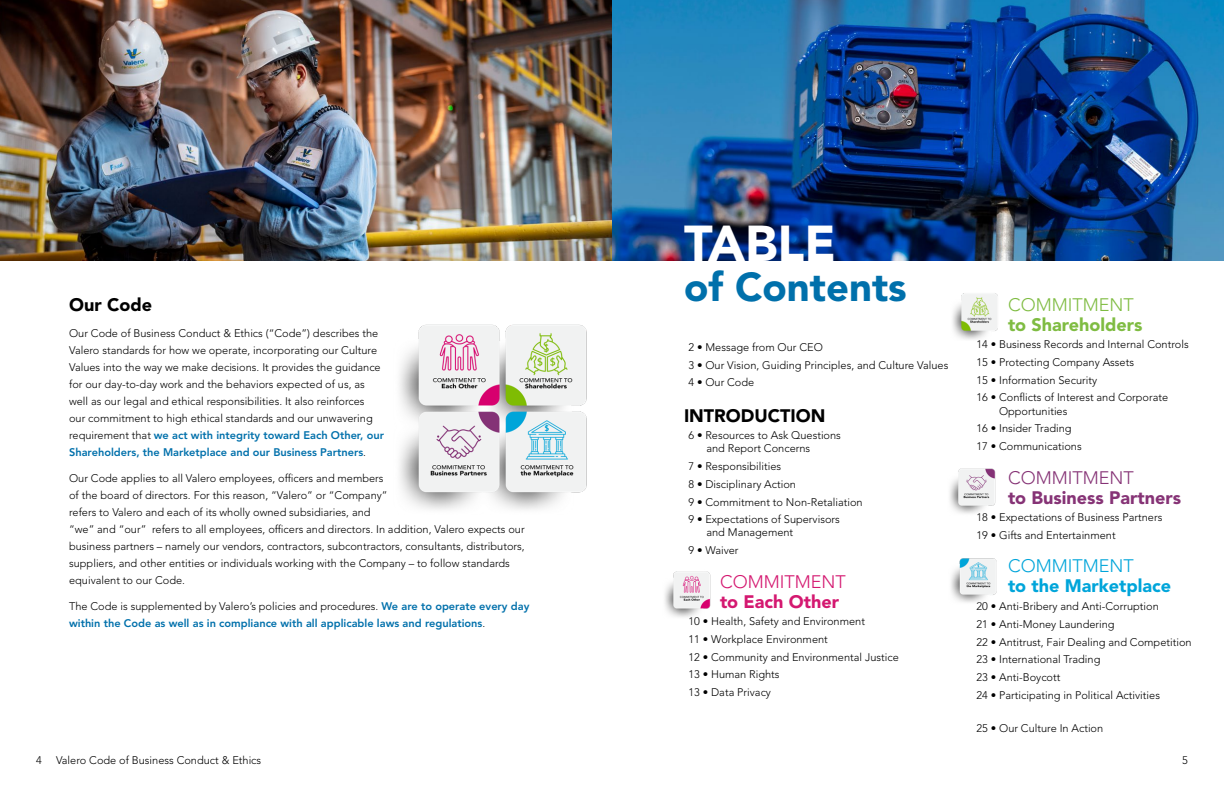
<style>
.page{position:relative;width:1224px;height:792px;background:#fff}
.page>*{position:absolute;margin:0;border:0;box-sizing:border-box;transform-origin:0 0}
.t1{font:900 50px "Avenir LT Std";color:#fff}
.t2{font:900 40px "Avenir LT Std";color:#0070ab}
.Subhead{font:900 18px/20px "Avenir LT Std";color:#863376}
.Subhead-2{font:900 18px/20px "Avenir LT Std";color:#00a5da}
.Subhead-3{font:900 18px/20px "Avenir LT Std";color:#7fbc42}
.Subhead-4{font:900 18px/20px "Avenir LT Std";color:#d41870}
.Subhead-5{font:900 18px "Avenir LT Std";color:#000}
.Main_Text{font:300 11px/17px "Avenir LT Std";color:#000}
.Main_Text-2{font:800 11px/17px "Avenir LT Std";color:#0070ab}
.s1{font-weight:800;color:#0070ab}
.s2{font-weight:300;color:#000}
.s3{font-weight:300}
</style>
<div class="page">
<img style="left:0;top:0;width:1224px;height:261px">
<img style="left:665px;top:571px;width:46px;height:46px">
<img style="left:952px;top:293px;width:46px;height:47px">
<img style="left:951px;top:558px;width:46px;height:45px">
<img style="left:950px;top:468px;width:46px;height:46px">
<img style="left:399px;top:324px;width:188px;height:186px">
<p class="Subhead-5" style="left:69px;top:293px;width:84px">Our Code</p>
<p class="Main_Text" style="left:69px;top:324px;width:316px">Our Code of Business Conduct &amp; Ethics (“Code”) describes the Valero standards for how we operate, incorporating our Culture Values into the way we make decisions. It provides the guidance for our day-to-day work and the behaviors expected of us, as well as our legal and ethical responsibilities. It also reinforces<br>our commitment to high ethical standards and our unwavering requirement that <span class="s1">we act with integrity toward Each Other, our Shareholders, the Marketplace and our Business Partners</span>.</p>
<p class="Main_Text" style="left:69px;top:469px;width:457px">Our Code applies to all Valero employees, officers and members<br>of the board of directors. For this reason, “Valero” or “Company”<br>refers to Valero and each of its wholly owned subsidiaries, and<br>“we” and “our” refers to all employees, officers and directors. In addition, Valero expects our business partners – namely our vendors, contractors, subcontractors, consultants, distributors, suppliers, and other entities or individuals working with the Company – to follow standards equivalent to our Code.</p>
<p class="Main_Text-2" style="left:69px;top:597px;width:462px"><span class="s2">The Code is supplemented by Valero’s policies and procedures.</span> We are to operate every day within the Code as well as in compliance with all applicable laws and regulations<span class="s2">.</span></p>
<p class="t1" style="left:684px;top:213px;width:153px">TABLE</p>
<p class="t2" style="left:684px;top:263px;width:224px">of Contents</p>
<p class="Main_Text" style="left:688px;top:339px;width:136px">2 • Message from Our CEO</p>
<p class="Main_Text" style="left:688px;top:356px;width:261px">3 • Our Vision, Guiding Principles, and Culture Values</p>
<p class="Main_Text" style="left:688px;top:374px;width:67px">4 • Our Code</p>
<p class="Subhead-5" style="left:684px;top:404px;width:143px">INTRODUCTION</p>
<p class="Main_Text" style="left:688px;top:427px;width:154px">6 • Resources to Ask Questions</p>
<p class="Main_Text" style="left:706px;top:440px;width:105px">and Report Concerns</p>
<p class="Main_Text" style="left:688px;top:458px;width:94px">7 • Responsibilities</p>
<p class="Main_Text" style="left:688px;top:476px;width:109px">8 • Disciplinary Action</p>
<p class="Main_Text" style="left:688px;top:493px;width:176px">9 • Commitment to Non-Retaliation</p>
<p class="Main_Text" style="left:688px;top:511px;width:153px">9 • Expectations of Supervisors</p>
<p class="Main_Text" style="left:706px;top:524px;width:88px">and Management</p>
<p class="Main_Text" style="left:688px;top:542px;width:52px">9 • Waiver</p>
<p class="Subhead-4" style="left:720px;top:571px;width:127px"><span class="s3">COMMITMENT </span>to Each Other</p>
<p class="Main_Text" style="left:688px;top:613px;width:178px">10 • Health, Safety and Environment</p>
<p class="Main_Text" style="left:688px;top:631px;width:141px">11 • Workplace Environment</p>
<p class="Main_Text" style="left:688px;top:648px;width:212px">12 • Community and Environmental Justice</p>
<p class="Main_Text" style="left:688px;top:666px;width:93px">13 • Human Rights</p>
<p class="Main_Text" style="left:688px;top:684px;width:84px">13 • Data Privacy</p>
<p class="Subhead-3" style="left:1008px;top:294px;width:136px"><span class="s3">COMMITMENT </span>to Shareholders</p>
<p class="Main_Text" style="left:976px;top:336px;width:214px">14 • Business Records and Internal Controls</p>
<p class="Main_Text" style="left:976px;top:354px;width:159px">15 • Protecting Company Assets</p>
<p class="Main_Text" style="left:976px;top:371px;width:122px">15 • Information Security</p>
<p class="Main_Text" style="left:976px;top:389px;width:193px">16 • Conflicts of Interest and Corporate</p>
<p class="Main_Text" style="left:999px;top:402px;width:70px">Opportunities</p>
<p class="Main_Text" style="left:976px;top:420px;width:97px">16 • Insider Trading</p>
<p class="Main_Text" style="left:976px;top:438px;width:107px">17 • Communications</p>
<p class="Subhead" style="left:1008px;top:467px;width:175px"><span class="s3">COMMITMENT<br></span>to Business Partners</p>
<p class="Main_Text" style="left:976px;top:509px;width:187px">18 • Expectations of Business Partners</p>
<p class="Main_Text" style="left:976px;top:527px;width:141px">19 • Gifts and Entertainment</p>
<p class="Subhead-2" style="left:1008px;top:556px;width:165px"><span class="s3">COMMITMENT<br></span>to the Marketplace</p>
<p class="Main_Text" style="left:976px;top:598px;width:184px">20 • Anti-Bribery and Anti-Corruption</p>
<p class="Main_Text" style="left:976px;top:616px;width:140px">21 • Anti-Money Laundering</p>
<p class="Main_Text" style="left:976px;top:633px;width:217px">22 • Antitrust, Fair Dealing and Competition</p>
<p class="Main_Text" style="left:976px;top:651px;width:125px">23 • International Trading</p>
<p class="Main_Text" style="left:976px;top:669px;width:85px">23 • Anti-Boycott</p>
<p class="Main_Text" style="left:976px;top:686px;width:185px">24 • Participating in Political Activities</p>
<p class="Main_Text" style="left:976px;top:720px;width:128px">25 • Our Culture In Action</p>
<p class="Main_Text" style="left:36px;top:752px;width:7px">4</p>
<p class="Main_Text" style="left:56px;top:752px;width:207px">Valero Code of Business Conduct &amp; Ethics</p>
<p class="Main_Text" style="left:1182px;top:752px;width:7px">5</p>
</div>
